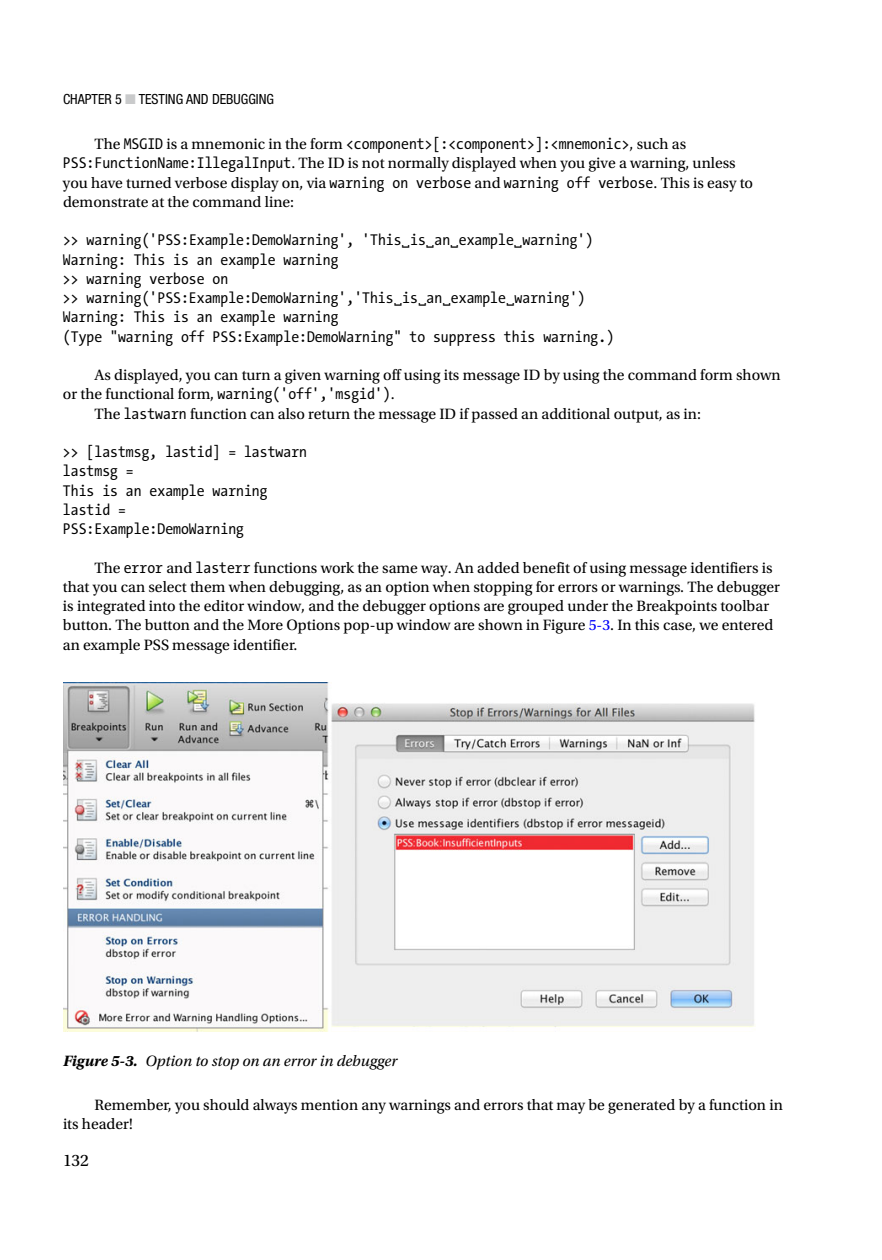
<style>
.page{position:relative;width:882px;height:1260px;background:#fff}
.page>*{position:absolute;margin:0;border:0;box-sizing:border-box;transform-origin:0 0}
.t1{font:17.5px "Xxmwwd Cdkkxh Utopia Std";color:#000}
.t2{font:15.75px/19.2px "Xxmwwd Cdkkxh Utopia Std";color:#000}
.t3{font:15.75px/19.2px "Gskqvw Twhmrq The Sans Mono Con Normal";color:#000}
.t4{font:italic 15.75px "Rwffpm Wdjpxv Utopia Std";color:#000}
.t5{font:condensed 14px "Wmdtrv Wdkvjn Helvetica Neue";color:#000}
.s1{color:#c9cacb}
.s2{font-family:"Xxmwwd Cdkkxh Utopia Std"}
.s3{font-family:"Gskqvw Twhmrq The Sans Mono Con Normal"}
.s4{color:#0000fa}
.s5{font-family:"Ndgwxr Lxpjgf Utopia Std";font-weight:700}
</style>
<div class="page">
<img style="left:63px;top:683px;width:693px;height:348px">
<p class="t5" style="left:63px;top:94px;width:213px">CHAPTER 5 <span class="s1">■</span> TESTING AND DEBUGGING</p>
<p class="t3" style="left:94px;top:136px;width:593px"><span class="s2">The</span> MSGID <span class="s2">is a mnemonic in the form</span> &lt;component&gt;[:&lt;component&gt;]:&lt;mnemonic&gt; <span class="s2">, such as</span></p>
<p class="t2" style="left:63px;top:155px;width:692px"><span class="s3">PSS:FunctionName:IllegalInput</span> . The ID is not normally displayed when you give a warning, unless you have turned verbose display on, via <span class="s3">warning on verbose</span> and <span class="s3">warning off verbose</span> . This is easy to demonstrate at the command line:</p>
<p class="t3" style="left:63px;top:232px;width:553px">&gt;&gt; warning('PSS:Example:DemoWarning', 'This is an example warning')<br>Warning: This is an example warning<br>&gt;&gt; warning verbose on<br>&gt;&gt; warning('PSS:Example:DemoWarning','This is an example warning')<br>Warning: This is an example warning<br>(Type "warning off PSS:Example:DemoWarning " to suppress this warning .)</p>
<p class="t2" style="left:94px;top:366px;width:688px">As displayed, you can turn a given warning off using its message ID by using the command form shown</p>
<p class="t3" style="left:63px;top:386px;width:333px"><span class="s2">or the functional form,</span> warning('off','msgid') <span class="s2">.</span></p>
<p class="t2" style="left:94px;top:405px;width:608px">The <span class="s3">lastwarn</span> function can also return the message ID if passed an additional output, as in:</p>
<p class="t3" style="left:63px;top:444px;width:246px">&gt;&gt; [lastmsg, lastid] = lastwarn lastmsg =<br>This is an example warning lastid =<br>PSS:Example:DemoWarning</p>
<p class="t2" style="left:63px;top:559px;width:719px;text-indent:31px">The <span class="s3">error</span> and <span class="s3">lasterr</span> functions work the same way. An added benefit of using message identifiers is that you can select them when debugging, as an option when stopping for errors or warnings. The debugger is integrated into the editor window, and the debugger options are grouped under the Breakpoints toolbar button. The button and the More Options pop-up window are shown in Figure <span class="s4">5-3</span> . In this case, we entered an example PSS message identifier.</p>
<p class="t4" style="left:63px;top:1055px;width:336px"><span class="s5">Figure 5-3.</span> Option to stop on an error in debugger</p>
<p class="t2" style="left:63px;top:1096px;width:721px;text-indent:32px">Remember, you should always mention any warnings and errors that may be generated by a function in its header!</p>
<p class="t1" style="left:63px;top:1153px;width:27px">132</p>
</div>
